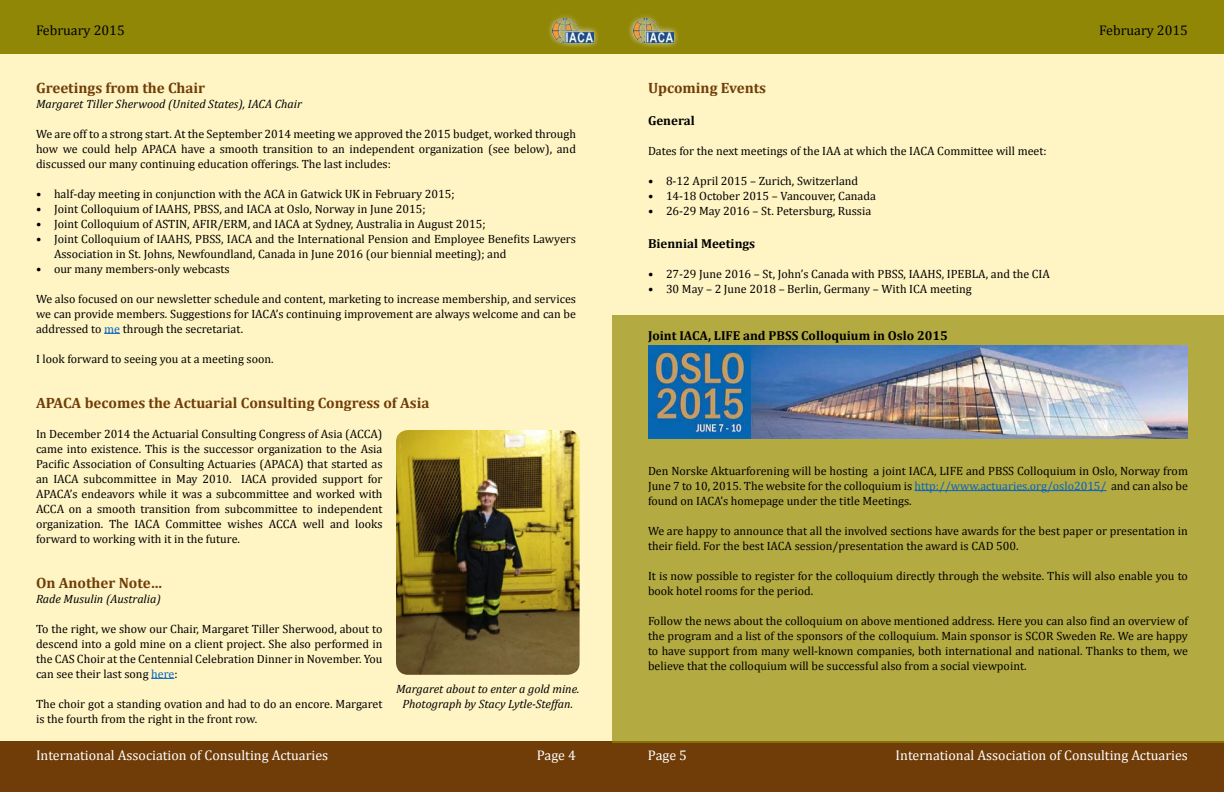
<style>
.page{position:relative;width:1224px;height:792px;background:#fff}
.page>*{position:absolute;margin:0;border:0;box-sizing:border-box;transform-origin:0 0}
.t1{font:700 15px "Cambria";color:#703d08}
.t2{font:14px "Cambria";color:#fff}
.t3{font:14px "Cambria";color:#000}
.t4{font:700 13px "Cambria";color:#000}
.t5{font:12px/15px "Cambria";color:#000;text-align:justify}
.t6{font:italic 12px/14.4px "Cambria";color:#000;text-align:center}
.s1{color:#0563c1}
</style>
<div class="page">
<div style="left:0;top:54px;width:1224px;height:688px;background:#fff3be"></div>
<div style="left:0;top:0;width:1224px;height:54px;background:#908706"></div>
<div style="left:0;top:742px;width:1224px;height:50px;background:#703d08"></div>
<div style="left:546px;top:13px;width:54px;height:36px;background:#fff;opacity:.75"></div>
<img style="left:553px;top:19px;width:40px;height:23px">
<div style="left:627px;top:13px;width:53px;height:36px;background:#fff;opacity:.75"></div>
<img style="left:633px;top:19px;width:41px;height:23px">
<svg style="left:104px;top:333px;width:16px;height:1px"></svg>
<svg style="left:151px;top:678px;width:23px;height:1px"></svg>
<img style="left:396px;top:430px;width:184px;height:245px">
<div style="left:612px;top:315px;width:612px;height:428px;background:#b3aa42"></div>
<hr style="left:915px;top:490px;width:192px;height:1px;background:#0563c1">
<img style="left:648px;top:346px;width:540px;height:92px">
<p class="t3" style="left:36px;top:22px;width:90px">February 2015</p>
<p class="t3" style="left:1099px;top:22px;width:90px">February 2015</p>
<p class="t1" style="left:36px;top:77px;width:171px">Greetings from the Chair</p>
<p class="t6" style="left:36px;top:96px;width:268px">Margaret Tiller Sherwood (United States), IACA Chair</p>
<p class="t5" style="left:36px;top:126px;width:542px">We are off to a strong start. At the September 2014 meeting we approved the 2015 budget, worked through how we could help APACA have a smooth transition to an independent organization (see below), and discussed our many continuing education offerings. The last includes:</p>
<p class="t5" style="left:36px;top:186px;width:420px">• half-day meeting in conjunction with the ACA in Gatwick UK in February 2015;</p>
<p class="t5" style="left:36px;top:201px;width:391px">• Joint Colloquium of IAAHS, PBSS, and IACA at Oslo, Norway in June 2015;</p>
<p class="t5" style="left:36px;top:216px;width:451px">• Joint Colloquium of ASTIN, AFIR/ERM, and IACA at Sydney, Australia in August 2015;</p>
<p class="t5" style="left:54px;top:231px;width:524px;text-indent:-18px">• Joint Colloquium of IAAHS, PBSS, IACA and the International Pension and Employee Benefits Lawyers<br>Association in St. Johns, Newfoundland, Canada in June 2016 (our biennial meeting); and</p>
<p class="t5" style="left:36px;top:261px;width:195px">• our many members-only webcasts</p>
<p class="t5" style="left:36px;top:291px;width:542px">We also focused on our newsletter schedule and content, marketing to increase membership, and services we can provide members. Suggestions for IACA’s continuing improvement are always welcome and can be addressed to <span class="s1">me</span> through the secretariat.</p>
<p class="t5" style="left:36px;top:351px;width:239px">I look forward to seeing you at a meeting soon.</p>
<p class="t1" style="left:36px;top:392px;width:395px">APACA becomes the Actuarial Consulting Congress of Asia</p>
<p class="t5" style="left:36px;top:426px;width:348px">In December 2014 the Actuarial Consulting Congress of Asia (ACCA) came into existence. This is the successor organization to the Asia Pacific Association of Consulting Actuaries (APACA) that started as an IACA subcommittee in May 2010. IACA provided support for APACA’s endeavors while it was a subcommittee and worked with ACCA on a smooth transition from subcommittee to independent organization. The IACA Committee wishes ACCA well and looks forward to working with it in the future.</p>
<p class="t1" style="left:36px;top:572px;width:128px">On Another Note…</p>
<p class="t6" style="left:36px;top:591px;width:126px">Rade Musulin (Australia)</p>
<p class="t5" style="left:36px;top:621px;width:348px">To the right, we show our Chair, Margaret Tiller Sherwood, about to descend into a gold mine on a client project. She also performed in the CAS Choir at the Centennial Celebration Dinner in November. You can see their last song <span class="s1">here</span>:</p>
<p class="t5" style="left:36px;top:696px;width:348px">The choir got a standing ovation and had to do an encore. Margaret is the fourth from the right in the front row.</p>
<p class="t6" style="left:396px;top:681px;width:185px">Margaret about to enter a gold mine.<br>Photograph by Stacy Lytle-Steffan.</p>
<p class="t1" style="left:648px;top:77px;width:120px">Upcoming Events</p>
<p class="t4" style="left:648px;top:112px;width:48px">General</p>
<p class="t5" style="left:648px;top:144px;width:400px">Dates for the next meetings of the IAA at which the IACA Committee will meet:</p>
<p class="t5" style="left:648px;top:174px;width:212px">• 8-12 April 2015 – Zurich, Switzerland</p>
<p class="t5" style="left:648px;top:189px;width:229px">• 14-18 October 2015 – Vancouver, Canada</p>
<p class="t5" style="left:648px;top:204px;width:225px">• 26-29 May 2016 – St. Petersburg, Russia</p>
<p class="t4" style="left:648px;top:234px;width:109px">Biennial Meetings</p>
<p class="t5" style="left:648px;top:266px;width:403px">• 27-29 June 2016 – St, John’s Canada with PBSS, IAAHS, IPEBLA, and the CIA</p>
<p class="t5" style="left:648px;top:281px;width:325px">• 30 May – 2 June 2018 – Berlin, Germany – With ICA meeting</p>
<p class="t4" style="left:648px;top:326px;width:301px">Joint IACA, LIFE and PBSS Colloquium in Oslo 2015</p>
<p class="t5" style="left:648px;top:463px;width:542px">Den Norske Aktuarforening will be hosting a joint IACA, LIFE and PBSS Colloquium in Oslo, Norway from June 7 to 10, 2015. The website for the colloquium is <span class="s1">http://www.actuaries.org/oslo2015/</span> and can also be found on IACA’s homepage under the title Meetings.</p>
<p class="t5" style="left:648px;top:523px;width:541px">We are happy to announce that all the involved sections have awards for the best paper or presentation in their field. For the best IACA session/presentation the award is CAD 500.</p>
<p class="t5" style="left:648px;top:568px;width:542px">It is now possible to register for the colloquium directly through the website. This will also enable you to book hotel rooms for the period.</p>
<p class="t5" style="left:648px;top:613px;width:542px">Follow the news about the colloquium on above mentioned address. Here you can also find an overview of the program and a list of the sponsors of the colloquium. Main sponsor is SCOR Sweden Re. We are happy to have support from many well-known companies, both international and national. Thanks to them, we believe that the colloquium will be successful also from a social viewpoint.</p>
<p class="t2" style="left:36px;top:747px;width:294px">International Association of Consulting Actuaries</p>
<p class="t2" style="left:537px;top:747px;width:41px">Page 4</p>
<p class="t2" style="left:648px;top:747px;width:41px">Page 5</p>
<p class="t2" style="left:896px;top:747px;width:294px">International Association of Consulting Actuaries</p>
</div>
